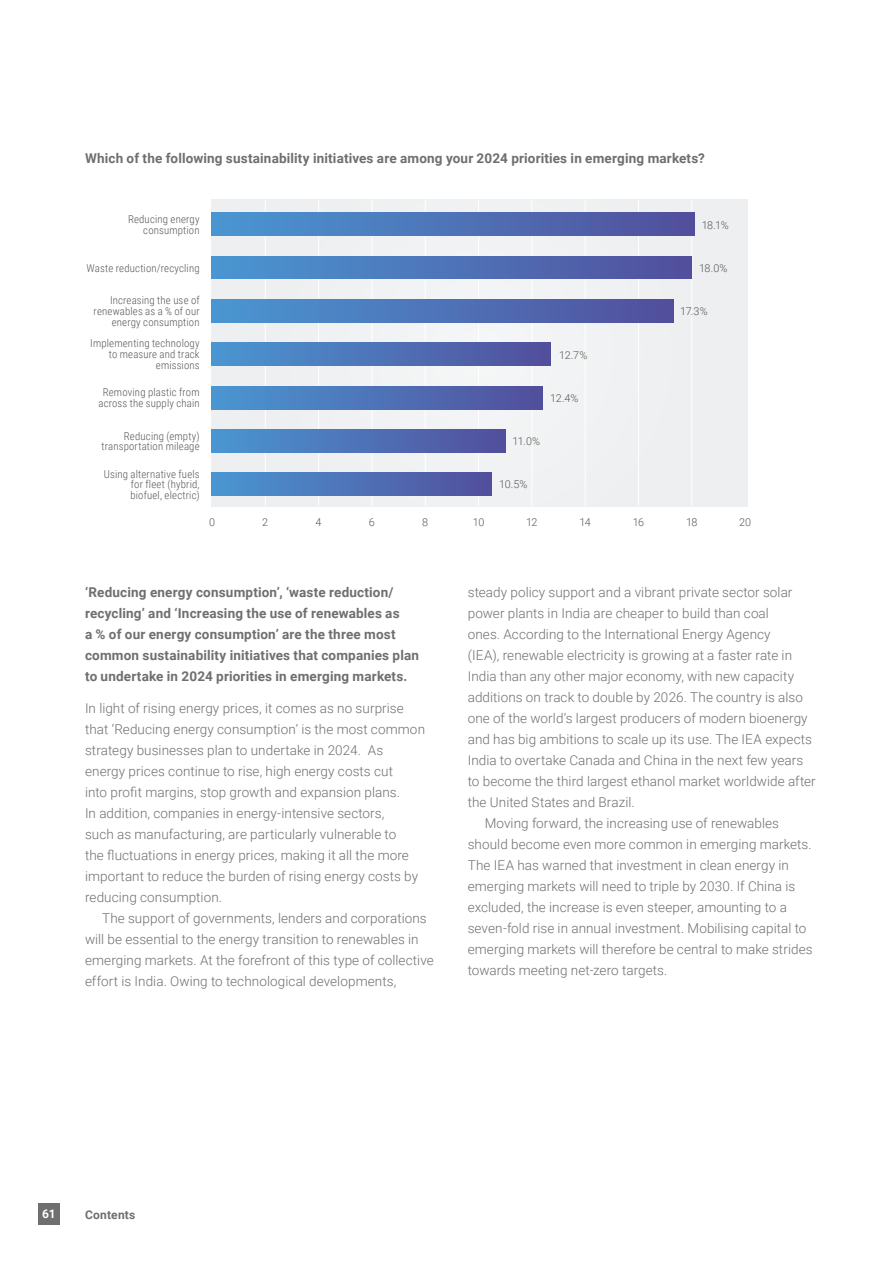
<style>
.page{position:relative;width:893px;height:1263px;background:#fff}
.page>*{position:absolute;margin:0;border:0;box-sizing:border-box;transform-origin:0 0}
.t1{font:300 13.5px/21px "Roboto";letter-spacing:.005em;color:#706f6f}
.t2{font:700 13.5px/21px "Roboto";letter-spacing:.015em;color:#706f6f}
.t3{font:700 12px "Roboto";letter-spacing:.02em;color:#706f6f}
.t4{font:700 12px "Roboto";color:#fff}
.t5{font:300 10.8px/10.8px "Roboto Condensed";letter-spacing:.015em;color:#575756;text-align:right}
.t6{font:300 10.8px "Roboto";letter-spacing:-.04em;color:#575756}
</style>
<div class="page">
<div style="left:38px;top:1203px;width:22px;height:22px;background:#706f6f"></div>
<div style="left:212px;top:200px;width:536px;height:306px;background:#eef0f1"></div>
<hr style="left:265px;top:200px;width:1px;height:306px;background:#fff">
<hr style="left:318px;top:200px;width:1px;height:306px;background:#fff">
<hr style="left:372px;top:200px;width:1px;height:306px;background:#fff">
<hr style="left:425px;top:200px;width:1px;height:306px;background:#fff">
<hr style="left:478px;top:200px;width:1px;height:306px;background:#fff">
<hr style="left:531px;top:200px;width:1px;height:306px;background:#fff">
<hr style="left:585px;top:200px;width:1px;height:306px;background:#fff">
<hr style="left:638px;top:200px;width:1px;height:306px;background:#fff">
<hr style="left:691px;top:200px;width:1px;height:306px;background:#fff">
<div style="left:212px;top:213px;width:482px;height:23px;background:linear-gradient(to right,#4a97d2,#524f9c)"></div>
<div style="left:212px;top:256px;width:480px;height:23px;background:linear-gradient(to right,#4a97d2,#524f9c)"></div>
<div style="left:212px;top:300px;width:461px;height:22px;background:linear-gradient(to right,#4a97d2,#524f9c)"></div>
<div style="left:212px;top:343px;width:338px;height:23px;background:linear-gradient(to right,#4a97d2,#524f9c)"></div>
<div style="left:212px;top:386px;width:330px;height:23px;background:linear-gradient(to right,#4a97d2,#524f9c)"></div>
<div style="left:212px;top:430px;width:293px;height:22px;background:linear-gradient(to right,#4a97d2,#524f9c)"></div>
<div style="left:212px;top:473px;width:280px;height:23px;background:linear-gradient(to right,#4a97d2,#524f9c)"></div>
<p class="t2" style="left:85px;top:147px;width:621px">Which of the following sustainability initiatives are among your 2024 priorities in emerging markets?</p>
<p class="t5" style="left:128px;top:213px;width:73px">Reducing energy consumption</p>
<p class="t5" style="left:87px;top:262px;width:115px">Waste reduction/recycling</p>
<p class="t5" style="left:94px;top:294px;width:108px">Increasing the use of renewables as a % of our energy consumption</p>
<p class="t5" style="left:90px;top:338px;width:111px">Implementing technology to measure and track emissions</p>
<p class="t5" style="left:98px;top:387px;width:103px;text-align:center">Removing plastic from across the supply chain</p>
<p class="t5" style="left:101px;top:430px;width:100px">Reducing (empty) transportation mileage</p>
<p class="t5" style="left:130px;top:468px;width:71px;text-align:justify;text-indent:-27px">Using alternative fuels for fleet (hybrid, biofuel, electric)</p>
<p class="t6" style="left:702px;top:217px;width:29px">18.1%</p>
<p class="t6" style="left:699px;top:260px;width:30px">18.0%</p>
<p class="t6" style="left:559px;top:348px;width:30px">12.7%</p>
<p class="t6" style="left:550px;top:390px;width:30px">12.4%</p>
<p class="t6" style="left:513px;top:434px;width:29px">11.0%</p>
<p class="t6" style="left:499px;top:477px;width:30px">10.5%</p>
<p class="t6" style="left:680px;top:303px;width:29px">17.3%</p>
<p class="t6" style="left:209px;top:514px;width:7px">0</p>
<p class="t6" style="left:262px;top:514px;width:7px">2</p>
<p class="t6" style="left:316px;top:514px;width:7px">4</p>
<p class="t6" style="left:369px;top:514px;width:7px">6</p>
<p class="t6" style="left:422px;top:514px;width:7px">8</p>
<p class="t6" style="left:473px;top:514px;width:13px">10</p>
<p class="t6" style="left:526px;top:514px;width:13px">12</p>
<p class="t6" style="left:579px;top:514px;width:13px">14</p>
<p class="t6" style="left:633px;top:514px;width:13px">16</p>
<p class="t6" style="left:686px;top:514px;width:13px">18</p>
<p class="t6" style="left:739px;top:514px;width:14px">20</p>
<p class="t2" style="left:85px;top:581px;width:336px">‘Reducing energy consumption’, ‘waste reduction/ recycling’ and ‘Increasing the use of renewables as<br>a % of our energy consumption’ are the three most common sustainability initiatives that companies plan to undertake in 2024 priorities in emerging markets.</p>
<p class="t1" style="left:85px;top:697px;width:342px">In light of rising energy prices, it comes as no surprise that ‘Reducing energy consumption’ is the most common strategy businesses plan to undertake in 2024. As energy prices continue to rise, high energy costs cut<br>into profit margins, stop growth and expansion plans.<br>In addition, companies in energy-intensive sectors,<br>such as manufacturing, are particularly vulnerable to<br>the fluctuations in energy prices, making it all the more important to reduce the burden of rising energy costs by reducing consumption.</p>
<p class="t1" style="left:85px;top:907px;width:350px;text-indent:17px">The support of governments, lenders and corporations will be essential to the energy transition to renewables in emerging markets. At the forefront of this type of collective effort is India. Owing to technological developments,</p>
<p class="t1" style="left:468px;top:581px;width:326px">steady policy support and a vibrant private sector solar</p>
<p class="t1" style="left:468px;top:602px;width:303px">power plants in India are cheaper to build than coal</p>
<p class="t1" style="left:468px;top:623px;width:304px">ones. According to the International Energy Agency</p>
<p class="t1" style="left:468px;top:644px;width:326px">(IEA), renewable electricity is growing at a faster rate in</p>
<p class="t1" style="left:468px;top:665px;width:328px">India than any other major economy, with new capacity</p>
<p class="t1" style="left:468px;top:686px;width:337px">additions on track to double by 2026. The country is also</p>
<p class="t1" style="left:468px;top:707px;width:341px">one of the world’s largest producers of modern bioenergy</p>
<p class="t1" style="left:468px;top:728px;width:346px">and has big ambitions to scale up its use. The IEA expects</p>
<p class="t1" style="left:468px;top:749px;width:337px">India to overtake Canada and China in the next few years</p>
<p class="t1" style="left:468px;top:770px;width:349px">to become the third largest ethanol market worldwide after</p>
<p class="t1" style="left:468px;top:791px;width:169px">the United States and Brazil.</p>
<p class="t1" style="left:485px;top:812px;width:296px">Moving forward, the increasing use of renewables</p>
<p class="t1" style="left:468px;top:833px;width:346px">should become even more common in emerging markets.</p>
<p class="t1" style="left:468px;top:854px;width:323px">The IEA has warned that investment in clean energy in</p>
<p class="t1" style="left:468px;top:875px;width:329px">emerging markets will need to triple by 2030. If China is</p>
<p class="t1" style="left:468px;top:896px;width:321px">excluded, the increase is even steeper, amounting to a</p>
<p class="t1" style="left:468px;top:917px;width:340px">seven-fold rise in annual investment. Mobilising capital to</p>
<p class="t1" style="left:468px;top:938px;width:346px">emerging markets will therefore be central to make strides</p>
<p class="t1" style="left:468px;top:959px;width:201px">towards meeting net-zero targets.</p>
<p class="t4" style="left:42px;top:1205px;width:15px">61</p>
<p class="t3" style="left:85px;top:1206px;width:52px">Contents</p>
</div>
